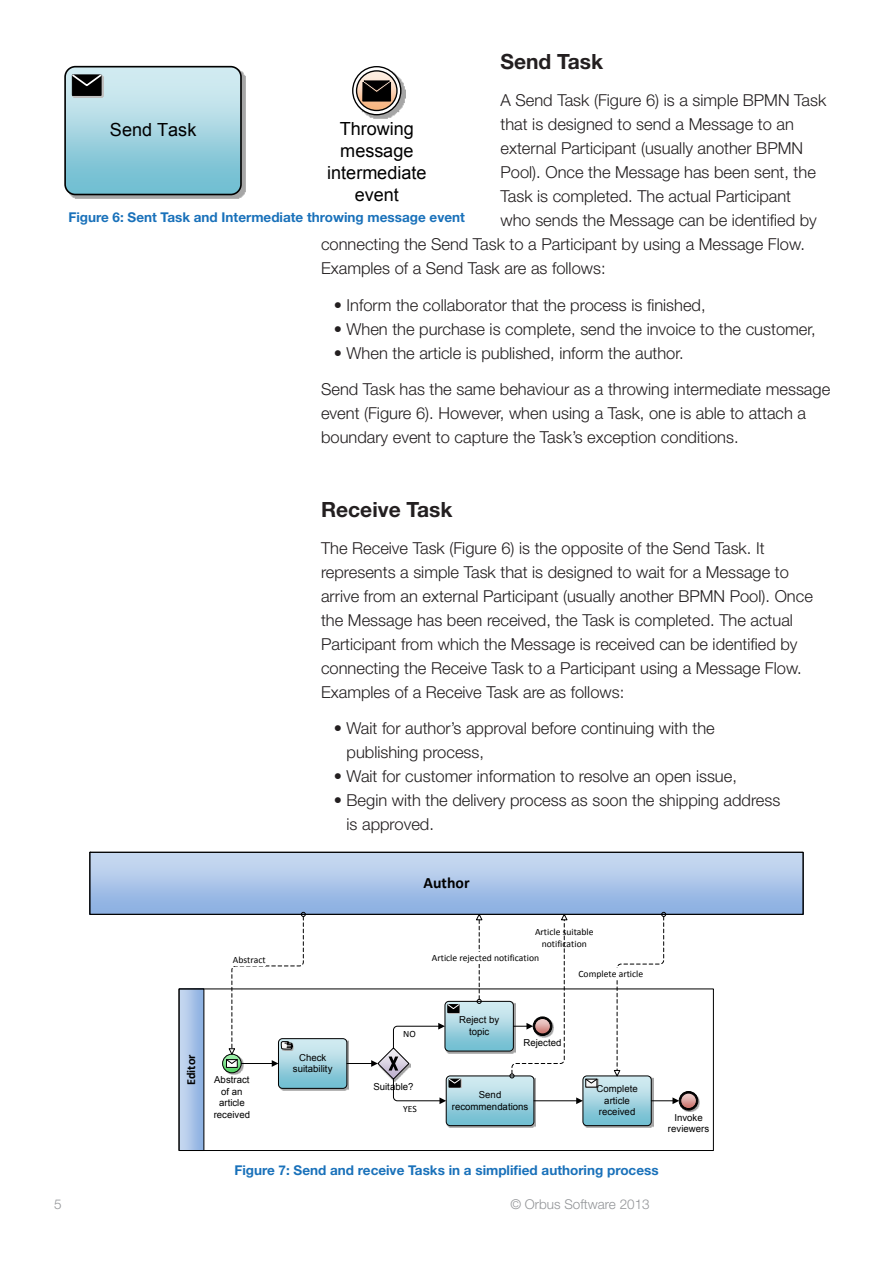
<style>
.page{position:relative;width:893px;height:1263px;background:#fff}
.page>*{position:absolute;margin:0;border:0;box-sizing:border-box;transform-origin:0 0}
.t1{font:700 21px "Helvetica Neue LT Std";color:#231f20}
.t2{font:18.15px/21.8px "Arial";color:#000;text-align:center}
.t3{font:300 16.5px/24px "Helvetica Neue LT Std";color:#231f20}
.t4{font:700 15.75px "Calibri";color:#000}
.t5{font:700 13.5px "Helvetica Neue LT Std";color:#1971ba}
.t6{font:300 13.5px "Helvetica Neue LT Std";color:#939598}
.t7{font:700 12.3px "Calibri";color:#000}
.t8{font:9.6px/11.6px "Arial";color:#000;text-align:center}
.t9{font:9.6px/11.6px "Calibri";color:#000;text-align:center}
</style>
<div class="page">
<img style="left:69px;top:71px;width:177px;height:128px">
<img style="left:66px;top:68px;width:175px;height:126px">
<div style="left:64px;top:66px;width:178px;height:129px;border:2px solid #000;border-radius:10px"></div>
<img style="left:72px;top:74px;width:32px;height:24px">
<div style="left:72px;top:75px;width:29px;height:20px;background:#000"></div>
<div style="left:72px;top:75px;width:29px;height:21px;border:1px solid #000"></div>
<svg style="left:71px;top:73px;width:32px;height:14px"></svg>
<img style="left:355px;top:68px;width:50px;height:51px">
<svg style="left:353px;top:67px;width:48px;height:48px"></svg>
<div style="left:352px;top:66px;width:49px;height:49px;border:1px solid #000;border-radius:50%"></div>
<img style="left:356px;top:71px;width:41px;height:39px">
<div style="left:356px;top:70px;width:42px;height:41px;border:1px solid #000;border-radius:50%"></div>
<svg style="left:362px;top:80px;width:29px;height:22px"></svg>
<div style="left:90px;top:852px;width:713px;height:63px;border:1px solid #000"></div>
<div style="left:179px;top:988px;width:535px;height:163px;border:1px solid #000"></div>
<img style="left:227px;top:1067px;width:16px;height:8px">
<img style="left:223px;top:1055px;width:18px;height:18px">
<div style="left:222px;top:1054px;width:19px;height:19px;border:1px solid #000;border-radius:50%"></div>
<div style="left:226px;top:1059px;width:12px;height:9px;border:1px solid #000"></div>
<div style="left:278px;top:1038px;width:69px;height:51px;border:1px solid #000;border-radius:4px"></div>
<img style="left:461px;top:1051px;width:49px;height:2px">
<div style="left:445px;top:1001px;width:69px;height:50px;border:1px solid #000;border-radius:4px"></div>
<svg style="left:447px;top:1004px;width:13px;height:9px"></svg>
<img style="left:447px;top:1078px;width:89px;height:49px">
<img style="left:446px;top:1077px;width:88px;height:49px">
<div style="left:446px;top:1075px;width:88px;height:51px;border:1px solid #000;border-radius:4px"></div>
<svg style="left:347px;top:1023px;width:114px;height:81px"></svg>
<div style="left:403px;top:1103px;width:14px;height:11px;background:#fff"></div>
<hr style="left:534px;top:1100px;width:43px;height:1px;background:#000">
<svg style="left:576px;top:1097px;width:7px;height:7px"></svg>
<img style="left:584px;top:1077px;width:69px;height:50px">
<img style="left:583px;top:1076px;width:68px;height:50px">
<div style="left:583px;top:1075px;width:69px;height:51px;border:1px solid #000;border-radius:4px"></div>
<svg style="left:585px;top:1079px;width:13px;height:9px"></svg>
<div style="left:586px;top:1079px;width:11px;height:8px;border:1px solid #000"></div>
<img style="left:684px;top:1097px;width:16px;height:15px">
<svg style="left:651px;top:1091px;width:28px;height:19px"></svg>
<img style="left:679px;top:1091px;width:19px;height:19px">
<div style="left:679px;top:1091px;width:19px;height:19px;border:1px solid #000;border-radius:50%"></div>
<img style="left:681px;top:1093px;width:15px;height:15px">
<div style="left:680px;top:1093px;width:17px;height:16px;border:1px solid #000;border-radius:50%"></div>
<svg style="left:226px;top:912px;width:80px;height:155px"></svg>
<div style="left:233px;top:954px;width:33px;height:11px;background:#fff"></div>
<svg style="left:614px;top:912px;width:52px;height:165px"></svg>
<div style="left:578px;top:968px;width:65px;height:12px;background:#fff"></div>
<svg style="left:476px;top:913px;width:7px;height:91px"></svg>
<div style="left:432px;top:952px;width:107px;height:12px;background:#fff"></div>
<svg style="left:510px;top:913px;width:58px;height:165px"></svg>
<p class="t1" style="left:500px;top:49px;width:104px">Send Task</p>
<p class="t3" style="left:500px;top:88px;width:327px">A Send Task (Figure 6) is a simple BPMN Task</p>
<p class="t3" style="left:500px;top:112px;width:295px">that is designed to send a Message to an</p>
<p class="t3" style="left:500px;top:136px;width:304px">external Participant (usually another BPMN</p>
<p class="t3" style="left:500px;top:160px;width:317px">Pool). Once the Message has been sent, the</p>
<p class="t3" style="left:500px;top:184px;width:292px">Task is completed. The actual Participant</p>
<p class="t3" style="left:500px;top:208px;width:318px">who sends the Message can be identified by</p>
<p class="t3" style="left:321px;top:232px;width:485px">connecting the Send Task to a Participant by using a Message Flow.</p>
<p class="t3" style="left:321px;top:256px;width:286px">Examples of a Send Task are as follows:</p>
<p class="t3" style="left:334px;top:292px;width:373px">• Inform the collaborator that the process is finished,</p>
<p class="t3" style="left:334px;top:316px;width:483px">• When the purchase is complete, send the invoice to the customer,</p>
<p class="t3" style="left:334px;top:340px;width:351px">• When the article is published, inform the author.</p>
<p class="t3" style="left:321px;top:377px;width:511px">Send Task has the same behaviour as a throwing intermediate message event (Figure 6). However, when using a Task, one is able to attach a boundary event to capture the Task’s exception conditions.</p>
<p class="t2" style="left:110px;top:119px;width:88px">Send Task</p>
<p class="t2" style="left:327px;top:118px;width:101px">Throwing message intermediate event</p>
<p class="t5" style="left:68px;top:209px;width:398px">Figure 6: Sent Task and Intermediate throwing message event</p>
<p class="t1" style="left:321px;top:496px;width:133px">Receive Task</p>
<p class="t3" style="left:321px;top:535px;width:493px">The Receive Task (Figure 6) is the opposite of the Send Task. It represents a simple Task that is designed to wait for a Message to arrive from an external Participant (usually another BPMN Pool). Once the Message has been received, the Task is completed. The actual Participant from which the Message is received can be identified by connecting the Receive Task to a Participant using a Message Flow.<br>Examples of a Receive Task are as follows:</p>
<p class="t3" style="left:347px;top:716px;width:370px;text-indent:-13px">• Wait for author’s approval before continuing with the publishing process,</p>
<p class="t3" style="left:334px;top:764px;width:405px">• Wait for customer information to resolve an open issue,</p>
<p class="t3" style="left:347px;top:788px;width:435px;text-indent:-13px">• Begin with the delivery process as soon the shipping address is approved.</p>
<p class="t4" style="left:424px;top:873px;width:48px">Author</p>
<p class="t9" style="left:233px;top:954px;width:34px">Abstract</p>
<p class="t9" style="left:535px;top:926px;width:60px">Article suitable notification</p>
<p class="t9" style="left:432px;top:952px;width:109px">Article rejected notification</p>
<p class="t9" style="left:578px;top:968px;width:66px">Complete article</p>
<p class="t7" style="left:183px;top:1085px;width:32px;rotate:-90deg">Editor</p>
<p class="t8" style="left:214px;top:1074px;width:38px">Abstract of an article received</p>
<p class="t8" style="left:293px;top:1051px;width:41px">Check suitability</p>
<p class="t9" style="left:403px;top:1028px;width:14px">NO</p>
<p class="t8" style="left:373px;top:1080px;width:42px">Suitable?</p>
<p class="t8" style="left:459px;top:1014px;width:42px">Reject by topic</p>
<p class="t8" style="left:479px;top:1089px;width:24px">Send</p>
<p class="t8" style="left:523px;top:1037px;width:39px">Rejected</p>
<p class="t9" style="left:403px;top:1103px;width:15px">YES</p>
<p class="t8" style="left:452px;top:1100px;width:78px">recommendations</p>
<p class="t8" style="left:596px;top:1083px;width:43px">Complete article received</p>
<p class="t8" style="left:668px;top:1111px;width:43px">Invoke reviewers</p>
<p class="t5" style="left:234px;top:1162px;width:426px">Figure 7: Send and receive Tasks in a simplified authoring process</p>
<p class="t6" style="left:54px;top:1196px;width:9px">5</p>
<p class="t6" style="left:510px;top:1196px;width:141px">© Orbus Software 2013</p>
</div>
